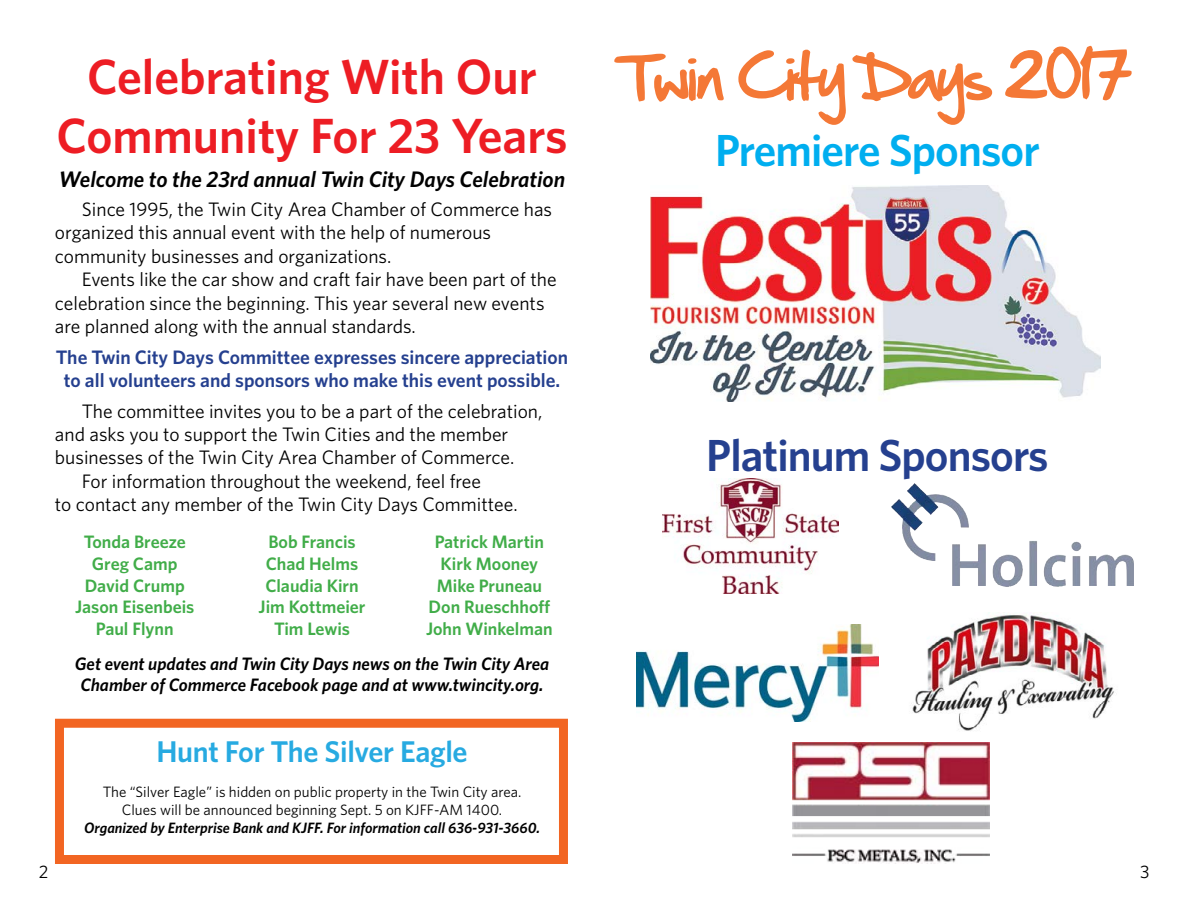
<style>
.page{position:relative;width:1188px;height:918px;background:#fff}
.page>*{position:absolute;margin:0;border:0;box-sizing:border-box;transform-origin:0 0}
.t1{font:54px "Hand Of Sean";letter-spacing:-.02em;color:#f47836}
.t2{font:600 49.5px/59.4px "Whitney";color:#ed1d24;text-align:center}
.t3{font:600 45px "Whitney";letter-spacing:-.02em;color:#25408f}
.t4{font:600 45px "Whitney";letter-spacing:-.02em;color:#00aeef}
.t5{font:600 30px "Whitney";letter-spacing:-.01em;color:#27aae1}
.t6{font:italic 600 22.5px "Whitney";color:#000}
.t7{font:19.5px/23.4px "Whitney";color:#000}
.t8{font:600 19.5px/23.4px "Whitney";color:#25408f;text-align:center}
.t9{font:600 18px/21.6px "Whitney";color:#41ad49;text-align:center}
.t10{font:italic 600 18px/21.6px "Whitney";color:#000;text-align:center}
.t11{font:18px "Whitney";color:#000}
.t12{font:15px/18px "Whitney";color:#000;text-align:center}
.t13{font:italic 600 15px "Whitney";color:#000}
</style>
<div class="page">
<div style="left:55px;top:719px;width:513px;height:145px;border:9px solid #f26522"></div>
<img style="left:636px;top:625px;width:243px;height:96px">
<img style="left:651px;top:186px;width:450px;height:216px">
<img style="left:912px;top:613px;width:202px;height:118px">
<img style="left:891px;top:483px;width:243px;height:103px">
<img style="left:792px;top:743px;width:198px;height:121px">
<img style="left:663px;top:478px;width:176px;height:115px">
<h2 class="t2" style="left:56px;top:46px;width:513px">Celebrating With Our<br>Community For 23 Years</h2>
<p class="t6" style="left:59px;top:164px;width:508px">Welcome to the 23rd annual Twin City Days Celebration</p>
<p class="t7" style="left:55px;top:197px;width:499px;text-indent:27px">Since 1995, the Twin City Area Chamber of Commerce has organized this annual event with the help of numerous community businesses and organizations.</p>
<p class="t7" style="left:55px;top:267px;width:503px;text-indent:27px">Events like the car show and craft fair have been part of the celebration since the beginning. This year several new events are planned along with the annual standards.</p>
<p class="t8" style="left:56px;top:345px;width:514px">The Twin City Days Committee expresses sincere appreciation to all volunteers and sponsors who make this event possible.</p>
<p class="t7" style="left:82px;top:399px;width:462px">The committee invites you to be a part of the celebration,</p>
<p class="t7" style="left:55px;top:422px;width:455px">and asks you to support the Twin Cities and the member</p>
<p class="t7" style="left:55px;top:445px;width:461px">businesses of the Twin City Area Chamber of Commerce.</p>
<p class="t7" style="left:82px;top:469px;width:401px">For information throughout the weekend, feel free</p>
<p class="t7" style="left:55px;top:492px;width:464px">to contact any member of the Twin City Days Committee.</p>
<p class="t9" style="left:75px;top:531px;width:121px">Tonda Breeze<br>Greg Camp<br>David Crump<br>Jason Eisenbeis<br>Paul Flynn</p>
<p class="t9" style="left:259px;top:531px;width:108px">Bob Francis<br>Chad Helms<br>Claudia Kirn<br>Jim Kottmeier<br>Tim Lewis</p>
<p class="t9" style="left:426px;top:531px;width:128px">Patrick Martin<br>Kirk Mooney<br>Mike Pruneau<br>Don Rueschhoff<br>John Winkelman</p>
<p class="t10" style="left:75px;top:652px;width:476px">Get event updates and Twin City Days news on the Twin City Area<br>Chamber of Commerce Facebook page and at www.twincity.org.</p>
<p class="t11" style="left:39px;top:860px;width:11px">2</p>
<h3 class="t5" style="left:156px;top:732px;width:313px">Hunt For The Silver Eagle</h3>
<p class="t12" style="left:103px;top:782px;width:420px">The “Silver Eagle” is hidden on public property in the Twin City area.<br>Clues will be announced beginning Sept. 5 on KJFF-AM 1400.</p>
<p class="t13" style="left:84px;top:817px;width:457px">Organized by Enterprise Bank and KJFF. For information call 636-931-3660.</p>
<h1 class="t1" style="left:621px;top:29px;width:511px">Twin City Days 2017</h1>
<h3 class="t4" style="left:715px;top:121px;width:326px">Premiere Sponsor</h3>
<h3 class="t3" style="left:706px;top:425px;width:344px">Platinum Sponsors</h3>
<p class="t11" style="left:1140px;top:860px;width:11px">3</p>
</div>
